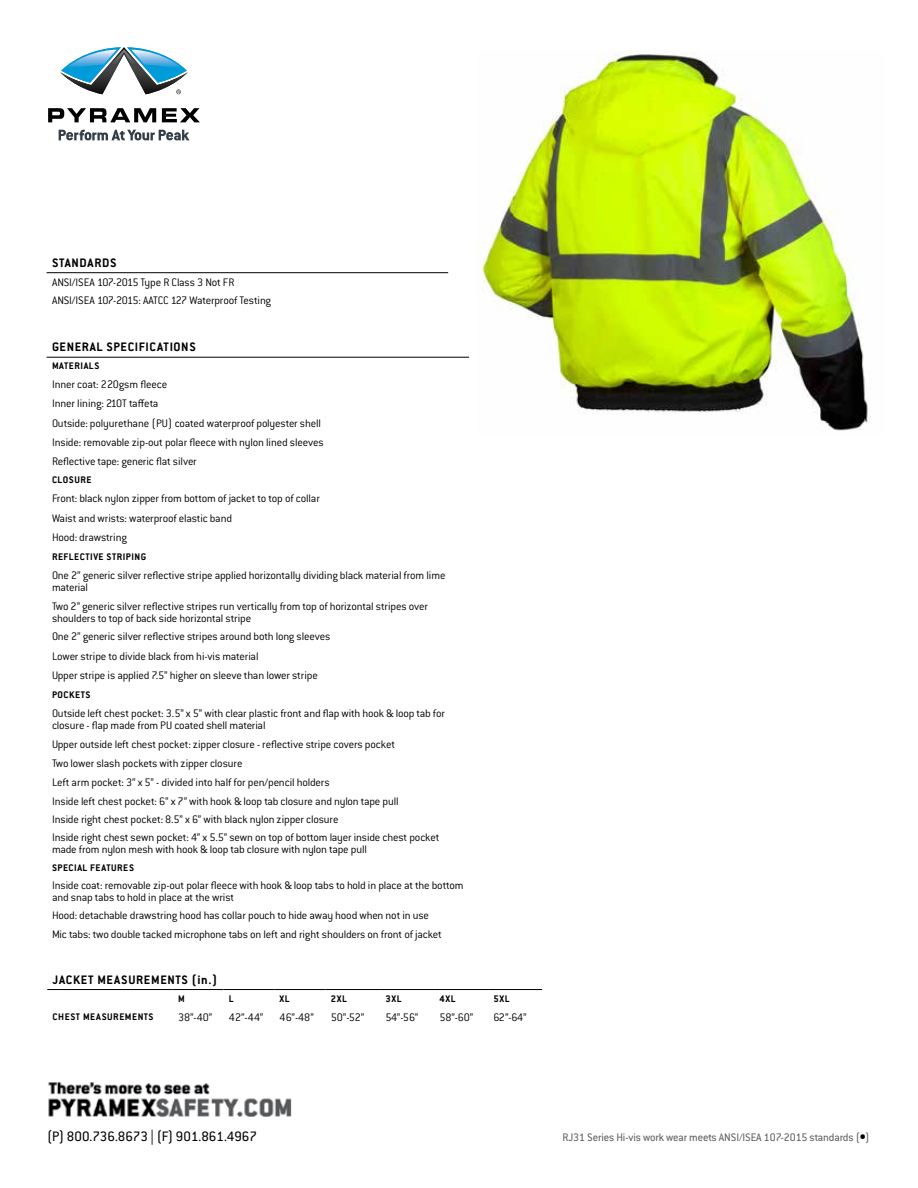
<style>
.page{position:relative;width:918px;height:1188px;background:#fff}
.page>*{position:absolute;margin:0;border:0;box-sizing:border-box;transform-origin:0 0}
.t1{font:15px "Conduit ITC Std";color:#000}
.t2{font:700 13.5px "Conduit ITC Std";letter-spacing:.05em;color:#000}
.t3{font:300 12px/19.4px "Conduit ITC Std";letter-spacing:-.015em;color:#000}
.t4{font:12px "Conduit ITC Std";letter-spacing:-.005em;color:#5f6062}
.t5{font:700 10.5px "Conduit ITC Std";letter-spacing:.05em;color:#000}
.s1{font-weight:900;font-size:13.8px;color:#000}
</style>
<div class="page">
<img style="left:48px;top:1082px;width:244px;height:35px">
<svg style="left:59px;top:130px;width:130px;height:10px"></svg>
<svg style="left:48px;top:108px;width:152px;height:14px"></svg>
<svg style="left:60px;top:47px;width:128px;height:47px"></svg>
<img style="left:476px;top:52px;width:395px;height:379px">
<hr style="left:47px;top:357px;width:422px;height:1px;background:#000">
<hr style="left:47px;top:272px;width:401px;height:1px;background:#000">
<hr style="left:47px;top:989px;width:126px;height:1px;background:#000">
<hr style="left:173px;top:989px;width:51px;height:1px;background:#000">
<hr style="left:224px;top:989px;width:50px;height:1px;background:#000">
<hr style="left:274px;top:989px;width:51px;height:1px;background:#000">
<hr style="left:325px;top:989px;width:55px;height:1px;background:#000">
<hr style="left:380px;top:989px;width:54px;height:1px;background:#000">
<hr style="left:434px;top:989px;width:54px;height:1px;background:#000">
<hr style="left:488px;top:989px;width:54px;height:1px;background:#000">
<p class="t2" style="left:52px;top:254px;width:66px">STANDARDS</p>
<p class="t3" style="left:52px;top:272px;width:221px;line-height:18.6px">ANSI/ISEA 107-2015 Type R Class 3 Not FR<br>ANSI/ISEA 107-2015: AATCC 127 Waterproof Testing</p>
<p class="t2" style="left:52px;top:339px;width:145px">GENERAL SPECIFICATIONS</p>
<p class="t5" style="left:52px;top:360px;width:49px">MATERIALS</p>
<p class="t3" style="left:52px;top:374px;width:273px">Inner coat: 220gsm fleece<br>Inner lining: 210T taffeta<br>Outside: polyurethane (PU) coated waterproof polyester shell Inside: removable zip-out polar fleece with nylon lined sleeves Reflective tape: generic flat silver</p>
<p class="t5" style="left:52px;top:474px;width:41px">CLOSURE</p>
<p class="t3" style="left:52px;top:488px;width:269px">Front: black nylon zipper from bottom of jacket to top of collar<br>Waist and wrists: waterproof elastic band<br>Hood: drawstring</p>
<p class="t5" style="left:52px;top:550px;width:96px">REFLECTIVE STRIPING</p>
<p class="t3" style="left:52px;top:569px;width:395px;line-height:12px">One 2” generic silver reflective stripe applied horizontally dividing black material from lime material</p>
<p class="t3" style="left:52px;top:599px;width:377px;line-height:12px">Two 2” generic silver reflective stripes run vertically from top of horizontal stripes over shoulders to top of back side horizontal stripe</p>
<p class="t3" style="left:52px;top:627px;width:280px">One 2” generic silver reflective stripes around both long sleeves<br>Lower stripe to divide black from hi-vis material<br>Upper stripe is applied 7.5” higher on sleeve than lower stripe</p>
<p class="t5" style="left:52px;top:688px;width:40px">POCKETS</p>
<p class="t3" style="left:52px;top:707px;width:394px;line-height:12px">Outside left chest pocket: 3.5” x 5” with clear plastic front and flap with hook &amp; loop tab for closure - flap made from PU coated shell material</p>
<p class="t3" style="left:52px;top:735px;width:389px;line-height:18.6px">Upper outside left chest pocket: zipper closure - reflective stripe covers pocket<br>Two lower slash pockets with zipper closure<br>Left arm pocket: 3” x 5” - divided into half for pen/pencil holders<br>Inside left chest pocket: 6” x 7” with hook &amp; loop tab closure and nylon tape pull<br>Inside right chest pocket: 8.5” x 6” with black nylon zipper closure<br>Inside right chest sewn pocket: 4” x 5.5” sewn on top of bottom layer inside chest pocket</p>
<p class="t3" style="left:52px;top:840px;width:317px">made from nylon mesh with hook &amp; loop tab closure with nylon tape pull</p>
<p class="t5" style="left:52px;top:861px;width:83px">SPECIAL FEATURES</p>
<p class="t3" style="left:52px;top:879px;width:413px;line-height:12px">Inside coat: removable zip-out polar fleece with hook &amp; loop tabs to hold in place at the bottom and snap tabs to hold in place at the wrist</p>
<p class="t3" style="left:52px;top:906px;width:392px;line-height:18.3px">Hood: detachable drawstring hood has collar pouch to hide away hood when not in use<br>Mic tabs: two double tacked microphone tabs on left and right shoulders on front of jacket</p>
<p class="t2" style="left:53px;top:972px;width:166px">JACKET MEASUREMENTS (in.)</p>
<p class="t5" style="left:178px;top:992px;width:8px">M</p>
<p class="t5" style="left:229px;top:992px;width:6px">L</p>
<p class="t5" style="left:280px;top:992px;width:12px">XL</p>
<p class="t5" style="left:331px;top:992px;width:17px">2XL</p>
<p class="t5" style="left:386px;top:992px;width:17px">3XL</p>
<p class="t5" style="left:440px;top:992px;width:17px">4XL</p>
<p class="t5" style="left:494px;top:992px;width:17px">5XL</p>
<p class="t5" style="left:53px;top:1011px;width:102px">CHEST MEASUREMENTS</p>
<p class="t3" style="left:178px;top:1007px;width:36px">38”-40”</p>
<p class="t3" style="left:229px;top:1007px;width:36px">42”-44”</p>
<p class="t3" style="left:280px;top:1007px;width:36px">46”-48”</p>
<p class="t3" style="left:331px;top:1007px;width:35px">50”-52”</p>
<p class="t3" style="left:386px;top:1007px;width:34px">54”-56”</p>
<p class="t3" style="left:440px;top:1007px;width:35px">58”-60”</p>
<p class="t3" style="left:494px;top:1007px;width:35px">62”-64”</p>
<p class="t1" style="left:47px;top:1127px;width:211px">(P) 800.736.8673 | (F) 901.861.4967</p>
<p class="t4" style="left:563px;top:1130px;width:309px">RJ31 Series Hi-vis work wear meets ANSI/ISEA 107-2015 standards (<span class="s1">•</span>)</p>
</div>
